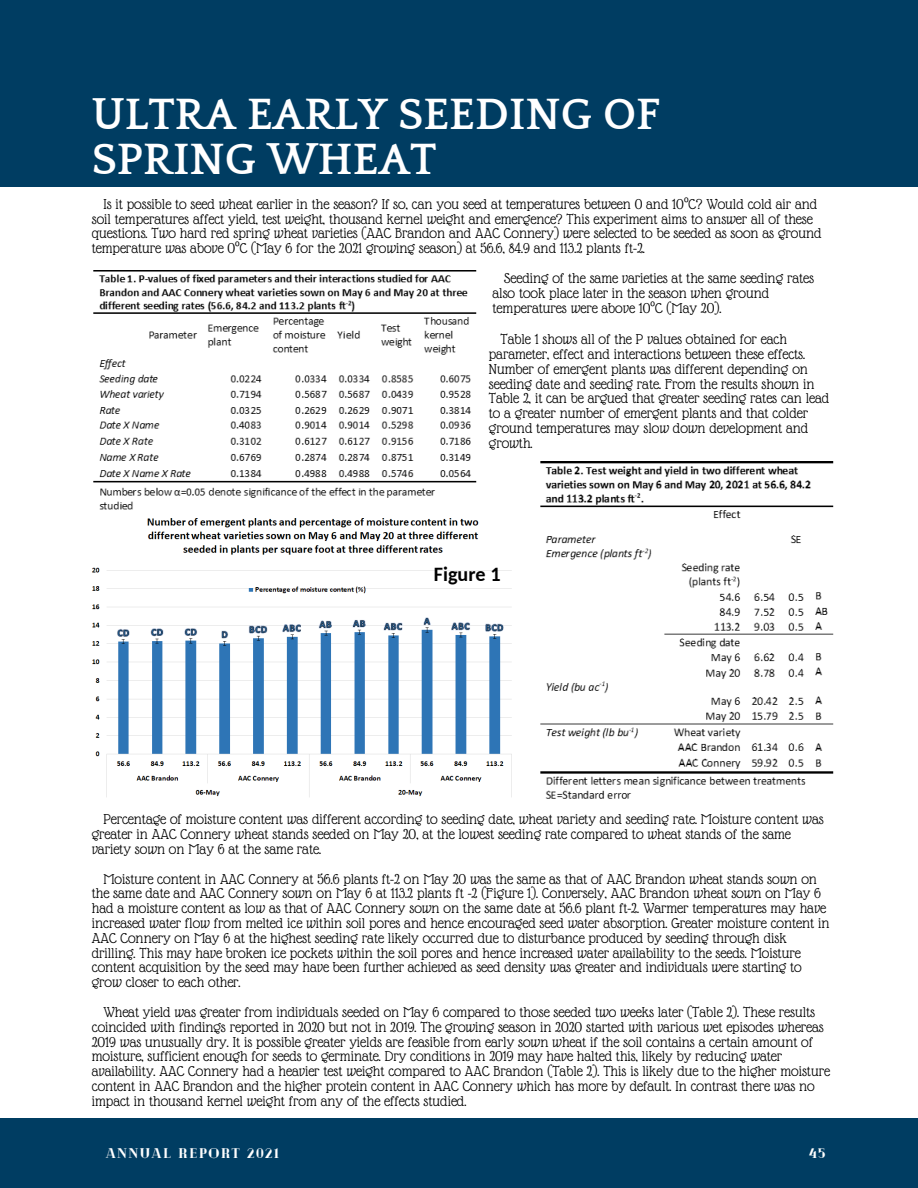
<style>
.page{position:relative;width:918px;height:1188px;background:#fff}
.page>*{position:absolute;margin:0;border:0;box-sizing:border-box;transform-origin:0 0}
.t1{font:700 45px/45px "Quattrocento";color:#fff}
.t2{font:700 20.1px "Carlito";color:#000}
.t3{font:15.45px/14.9px "Glass Antiqua";color:#000}
.t4{font:900 13.95px "Cheque";letter-spacing:.1em;color:#fff}
</style>
<div class="page">
<div style="left:0;top:0;width:918px;height:187px;background:#003d62"></div>
<img style="left:93px;top:270px;width:384px;height:240px">
<img style="left:540px;top:461px;width:294px;height:338px">
<img style="left:92px;top:518px;width:420px;height:279px">
<div style="left:0;top:1118px;width:918px;height:70px;background:#003d62"></div>
<p class="t1" style="left:92px;top:93px;width:570px">ULTRA EARLY SEEDING OF<br>SPRING WHEAT</p>
<p class="t3" style="left:92px;top:196px;width:731px;text-indent:12px">Is it possible to seed wheat earlier in the season? If so, can you seed at temperatures between 0 and 10°C? Would cold air and soil temperatures affect yield, test weight, thousand kernel weight and emergence? This experiment aims to answer all of these questions. Two hard red spring wheat varieties (AAC Brandon and AAC Connery) were selected to be seeded as soon as ground temperature was above 0°C (May 6 for the 2021 growing season) at 56.6, 84.9 and 113.2 plants ft-2.</p>
<p class="t3" style="left:493px;top:271px;width:323px;text-indent:12px">Seeding of the same varieties at the same seeding rates also took place later in the season when ground temperatures were above 10°C (May 20).</p>
<p class="t3" style="left:489px;top:332px;width:342px;text-indent:12px">Table 1 shows all of the P values obtained for each parameter, effect and interactions between these effects.<br>Number of emergent plants was different depending on seeding date and seeding rate. From the results shown in Table 2, it can be argued that greater seeding rates can lead to a greater number of emergent plants and that colder ground temperatures may slow down development and growth.</p>
<p class="t2" style="left:434px;top:566px;width:68px">Figure 1</p>
<p class="t3" style="left:92px;top:812px;width:733px;text-indent:12px">Percentage of moisture content was different according to seeding date, wheat variety and seeding rate. Moisture content was greater in AAC Connery wheat stands seeded on May 20, at the lowest seeding rate compared to wheat stands of the same variety sown on May 6 at the same rate.</p>
<p class="t3" style="left:92px;top:871px;width:739px;text-indent:12px">Moisture content in AAC Connery at 56.6 plants ft-2 on May 20 was the same as that of AAC Brandon wheat stands sown on the same date and AAC Connery sown on May 6 at 113.2 plants ft -2 (Figure 1). Conversely, AAC Brandon wheat sown on May 6 had a moisture content as low as that of AAC Connery sown on the same date at 56.6 plant ft-2. Warmer temperatures may have increased water flow from melted ice within soil pores and hence encouraged seed water absorption. Greater moisture content in AAC Connery on May 6 at the highest seeding rate likely occurred due to disturbance produced by seeding through disk drilling. This may have broken ice pockets within the soil pores and hence increased water availability to the seeds. Moisture content acquisition by the seed may have been further achieved as seed density was greater and individuals were starting to grow closer to each other.</p>
<p class="t3" style="left:92px;top:1005px;width:740px;text-indent:12px">Wheat yield was greater from individuals seeded on May 6 compared to those seeded two weeks later (Table 2). These results coincided with findings reported in 2020 but not in 2019. The growing season in 2020 started with various wet episodes whereas 2019 was unusually dry. It is possible greater yields are feasible from early sown wheat if the soil contains a certain amount of moisture, sufficient enough for seeds to germinate. Dry conditions in 2019 may have halted this, likely by reducing water availability. AAC Connery had a heavier test weight compared to AAC Brandon (Table 2). This is likely due to the higher moisture content in AAC Brandon and the higher protein content in AAC Connery which has more by default. In contrast there was no impact in thousand kernel weight from any of the effects studied.</p>
<p class="t4" style="left:106px;top:1144px;width:175px">ANNUAL REPORT 2021</p>
<p class="t4" style="left:809px;top:1144px;width:18px">45</p>
</div>
